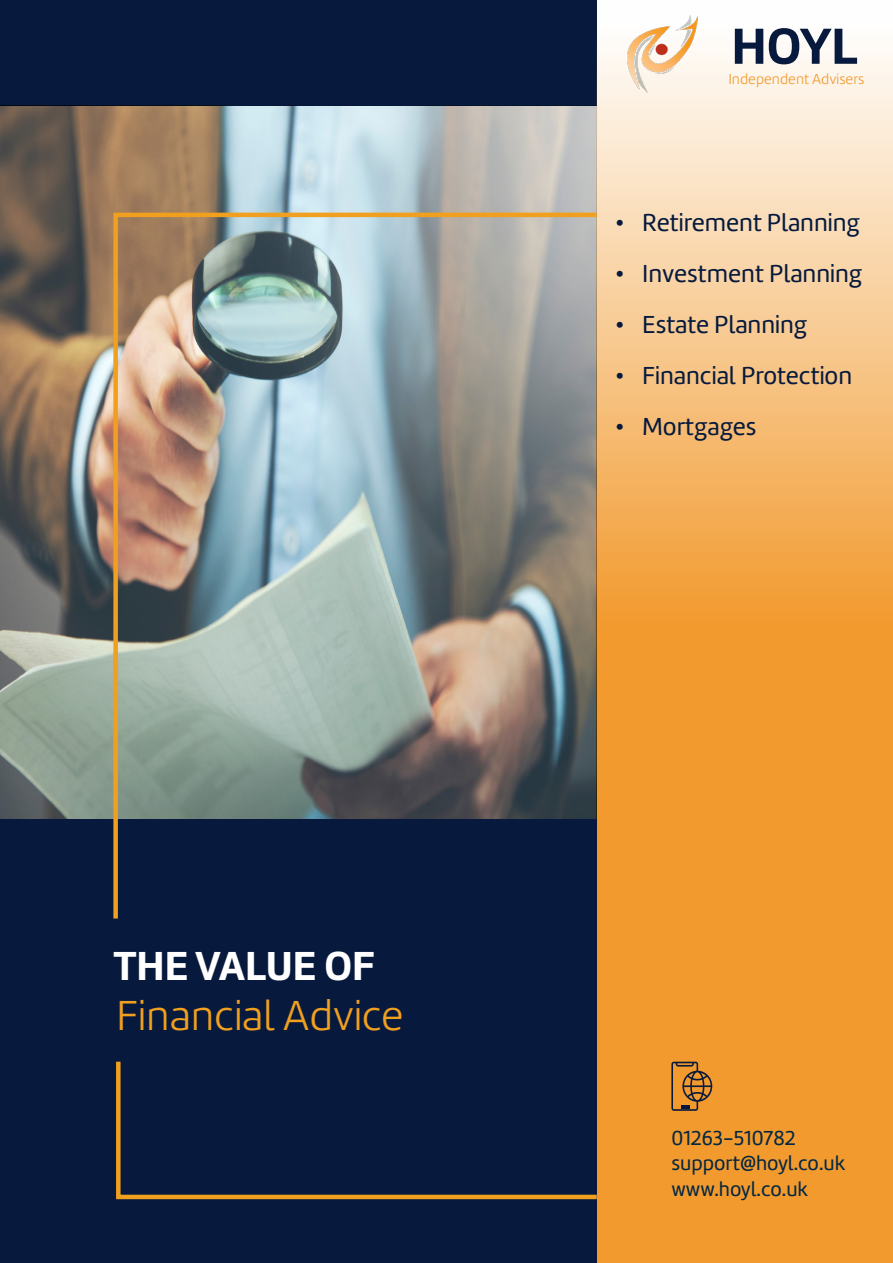
<style>
.page{position:relative;width:893px;height:1263px;background:#fff}
.page>*{position:absolute;margin:0;border:0;box-sizing:border-box;transform-origin:0 0}
.Title_01_Left{font:700 52.5px "Marine";color:#071a3d}
.Title_01_Left-2{font:300 43.5px "Marine";color:#f09f1f}
.Title_01_Left-3{font:700 42px "Marine";color:#fff}
.t1{font:25.5px "Marine";color:#071a3d}
.t2{font:21px "Marine";color:#042742}
.Intro_text_Left{font:300 15px "Marine";color:#f29a2e}
</style>
<div class="page">
<div style="left:0;top:0;width:597px;height:105px;background:#071a3d"></div>
<svg style="left:597px;top:15px;width:296px;height:1248px;fill:#f29a2e"></svg>
<img style="left:0;top:105px;width:597px;height:715px">
<img style="left:627px;top:16px;width:71px;height:76px">
<div style="left:0;top:820px;width:597px;height:443px;background:#071a3d"></div>
<svg style="left:671px;top:1062px;width:42px;height:49px"></svg>
<svg style="left:116px;top:1057px;width:485px;height:144px"></svg>
<img style="left:111px;top:210px;width:490px;height:713px">
<p class="Title_01_Left-3" style="left:113px;top:938px;width:263px">THE VALUE OF</p>
<p class="Title_01_Left-2" style="left:116px;top:989px;width:289px">Financial Advice</p>
<p class="Title_01_Left" style="left:731px;top:12px;width:128px">HOYL</p>
<p class="Intro_text_Left" style="left:728px;top:70px;width:138px">Independent Advisers</p>
<p class="t1" style="left:615px;top:206px;width:246px">• Retirement Planning</p>
<p class="t1" style="left:615px;top:257px;width:249px">• Investment Planning</p>
<p class="t1" style="left:615px;top:308px;width:194px">• Estate Planning</p>
<p class="t1" style="left:615px;top:359px;width:239px">• Financial Protection</p>
<p class="t1" style="left:615px;top:410px;width:143px">• Mortgages</p>
<p class="t2" style="left:671px;top:1125px;width:126px">01263-510782</p>
<p class="t2" style="left:671px;top:1150px;width:176px">support@hoyl.co.uk</p>
<p class="t2" style="left:671px;top:1175px;width:138px">www.hoyl.co.uk</p>
</div>
